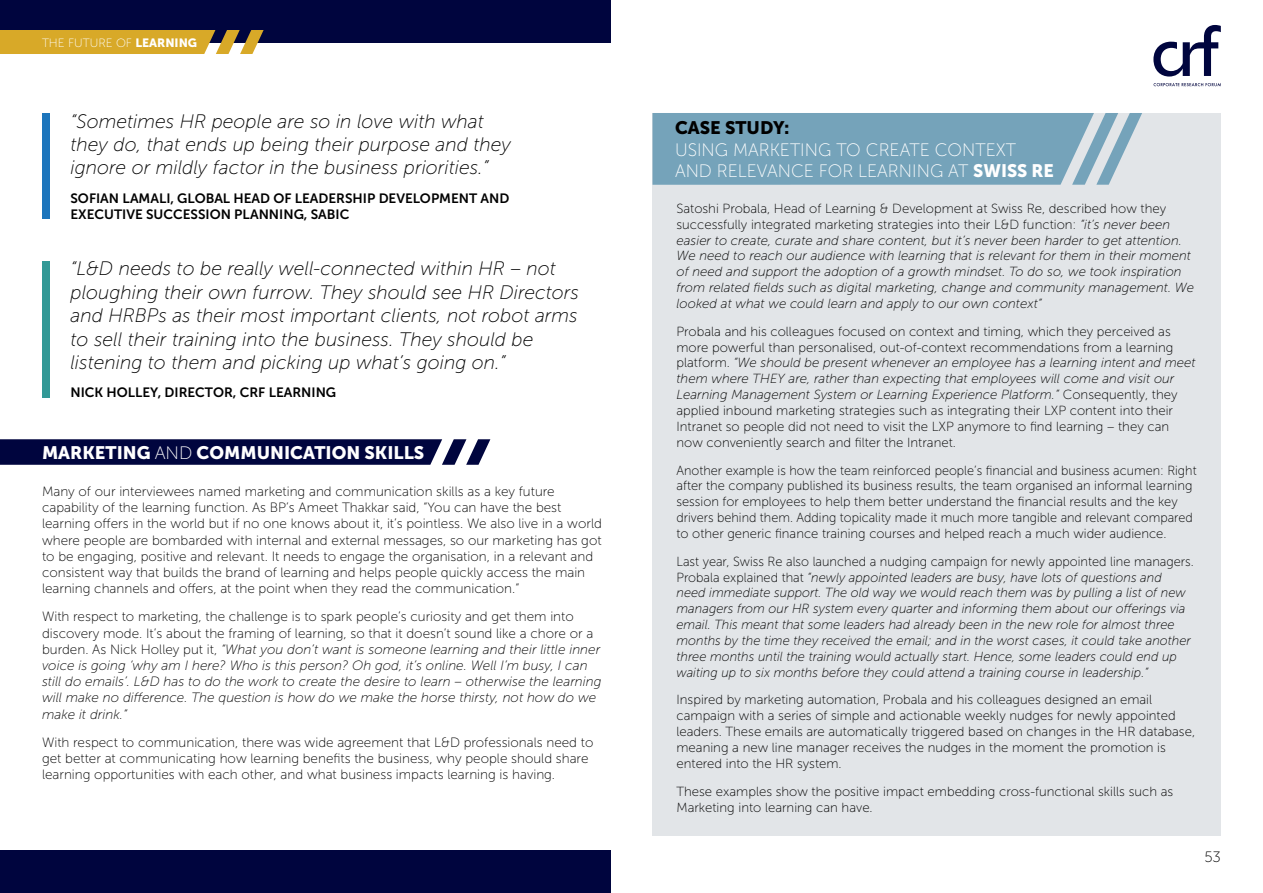
<style>
.page{position:relative;width:1263px;height:893px;background:#fff}
.page>*{position:absolute;margin:0;border:0;box-sizing:border-box;transform-origin:0 0}
.t1{font:italic 19.5px/23.4px "Museo Sans 100";color:#000}
.t2{font:18px/21.6px "Museo Sans 100";color:#fff}
.t3{font:18px "Museo Sans 900";color:#fff}
.t4{font:18px "Museo Sans 900";color:#000}
.t5{font:15px "Museo Sans 100";color:#000}
.t6{font:13.5px/16.2px "Museo Sans 100";color:#000}
.t7{font:italic 13.5px/16.2px "Museo Sans 100";color:#000}
.t8{font:13.5px/16.2px "Museo Sans 700";color:#000}
.t9{font:italic 13.2px/15.9px "Museo Sans 100";color:#000}
.t10{font:13.2px/15.9px "Museo Sans 100";color:#000}
.t11{font:13.2px/15.9px "Museo Sans 100";color:#000;scale:.96 1}
.t12{font:12px "Museo Sans 100";color:#fff}
.s1{font-family:"Museo Sans 900"}
.s2{font-style:normal}
.s3{font-style:italic}
.s4{font-family:"Museo Sans 100"}
</style>
<div class="page">
<div style="left:0;top:0;width:610px;height:42px;background:#00053e"></div>
<div style="left:0;top:851px;width:610px;height:42px;background:#00053e"></div>
<svg style="left:1153px;top:25px;width:68px;height:52px"></svg>
<svg style="left:1153px;top:83px;width:68px;height:3px"></svg>
<svg style="left:0;top:30px;width:264px;height:24px;background:#cea435"></svg>
<svg style="left:0;top:439px;width:490px;height:26px;background:#13184c"></svg>
<div style="left:42px;top:261px;width:8px;height:136px;background:#329996"></div>
<div style="left:42px;top:113px;width:8px;height:106px;background:#1c75bc"></div>
<div style="left:652px;top:113px;width:569px;height:722px;background:#e2e5e8"></div>
<svg style="left:652px;top:113px;width:490px;height:72px;background:#7ea8bd"></svg>
<p class="t12" style="left:42px;top:36px;width:157px">THE FUTURE OF <span class="s1">LEARNING</span></p>
<h1 class="t1" style="left:70px;top:109px;width:442px">“Sometimes HR people are so in love with what they do, that ends up being their purpose and they ignore or mildly factor in the business priorities.”</h1>
<p class="t8" style="left:70px;top:190px;width:440px">SOFIAN LAMALI, GLOBAL HEAD OF LEADERSHIP DEVELOPMENT AND<br>EXECUTIVE SUCCESSION PLANNING, SABIC</p>
<p class="t9" style="left:676px;top:201px;width:519px"><span class="s2">Satoshi Probala, Head of Learning &amp; Development at Swiss Re, described how they successfully integrated marketing strategies into their L&amp;D function:</span> “it’s never been easier to create, curate and share content, but it’s never been harder to get attention.<br>We need to reach our audience with learning that is relevant for them in their moment of need and support the adoption of a growth mindset. To do so, we took inspiration from related fields such as digital marketing, change and community management. We looked at what we could learn and apply to our own context”</p>
<p class="t10" style="left:676px;top:323px;width:521px">Probala and his colleagues focused on context and timing, which they perceived as more powerful than personalised, out-of-context recommendations from a learning platform. <span class="s3">“We should be present whenever an employee has a learning intent and meet them where THEY are, rather than expecting that employees will come and visit our Learning Management System or Learning Experience Platform.”</span> Consequently, they applied inbound marketing strategies such as integrating their LXP content into their Intranet so people did not need to visit the LXP anymore to find learning – they can now conveniently search and filter the Intranet.</p>
<p class="t11" style="left:676px;top:462px;width:543px">Another example is how the team reinforced people’s financial and business acumen: Right after the company published its business results, the team organised an informal learning session for employees to help them better understand the financial results and the key drivers behind them. Adding topicality made it much more tangible and relevant compared to other generic finance training courses and helped reach a much wider audience.</p>
<p class="t9" style="left:676px;top:553px;width:519px"><span class="s2">Last year, Swiss Re also launched a nudging campaign for newly appointed line managers.<br>Probala explained that</span> “newly appointed leaders are busy, have lots of questions and need immediate support. The old way we would reach them was by pulling a list of new managers from our HR system every quarter and informing them about our offerings via email. This meant that some leaders had already been in the new role for almost three months by the time they received the email; and in the worst cases, it could take another three months until the training would actually start. Hence, some leaders could end up waiting up to six months before they could attend a training course in leadership.”</p>
<p class="t10" style="left:676px;top:692px;width:520px">Inspired by marketing automation, Probala and his colleagues designed an email campaign with a series of simple and actionable weekly nudges for newly appointed leaders. These emails are automatically triggered based on changes in the HR database, meaning a new line manager receives the nudges in the moment the promotion is entered into the HR system.</p>
<p class="t10" style="left:676px;top:783px;width:498px">These examples show the positive impact embedding cross-functional skills such as<br>Marketing into learning can have.</p>
<h2 class="t4" style="left:675px;top:117px;width:116px">CASE STUDY:</h2>
<h2 class="t2" style="left:675px;top:139px;width:380px">USING MARKETING TO CREATE CONTEXT<br>AND RELEVANCE FOR LEARNING AT <span class="s1">SWISS RE</span></h2>
<p class="t1" style="left:70px;top:257px;width:510px">“L&amp;D needs to be really well-connected within HR – not ploughing their own furrow. They should see HR Directors and HRBPs as their most important clients, not robot arms to sell their training into the business. They should be listening to them and picking up what’s going on.”</p>
<p class="t8" style="left:70px;top:384px;width:267px">NICK HOLLEY, DIRECTOR, CRF LEARNING</p>
<h2 class="t3" style="left:42px;top:442px;width:384px">MARKETING <span class="s4">AND</span> COMMUNICATION SKILLS</h2>
<p class="t6" style="left:42px;top:483px;width:561px">Many of our interviewees named marketing and communication skills as a key future capability of the learning function. As BP’s Ameet Thakkar said, “You can have the best learning offers in the world but if no one knows about it, it’s pointless. We also live in a world where people are bombarded with internal and external messages, so our marketing has got to be engaging, positive and relevant. It needs to engage the organisation, in a relevant and consistent way that builds the brand of learning and helps people quickly access the main learning channels and offers, at the point when they read the communication.”</p>
<p class="t7" style="left:42px;top:609px;width:561px"><span class="s2">With respect to marketing, the challenge is to spark people’s curiosity and get them into discovery mode. It’s about the framing of learning, so that it doesn’t sound like a chore or a burden. As Nick Holley put it,</span> “What you don’t want is someone learning and their little inner voice is going ‘why am I here? Who is this person? Oh god, it’s online. Well I’m busy, I can still do emails’. L&amp;D has to do the work to create the desire to learn – otherwise the learning will make no difference. The question is how do we make the horse thirsty, not how do we make it drink.”</p>
<p class="t6" style="left:42px;top:734px;width:553px">With respect to communication, there was wide agreement that L&amp;D professionals need to get better at communicating how learning benefits the business, why people should share learning opportunities with each other, and what business impacts learning is having.</p>
<p class="t5" style="left:1204px;top:849px;width:18px">53</p>
</div>
